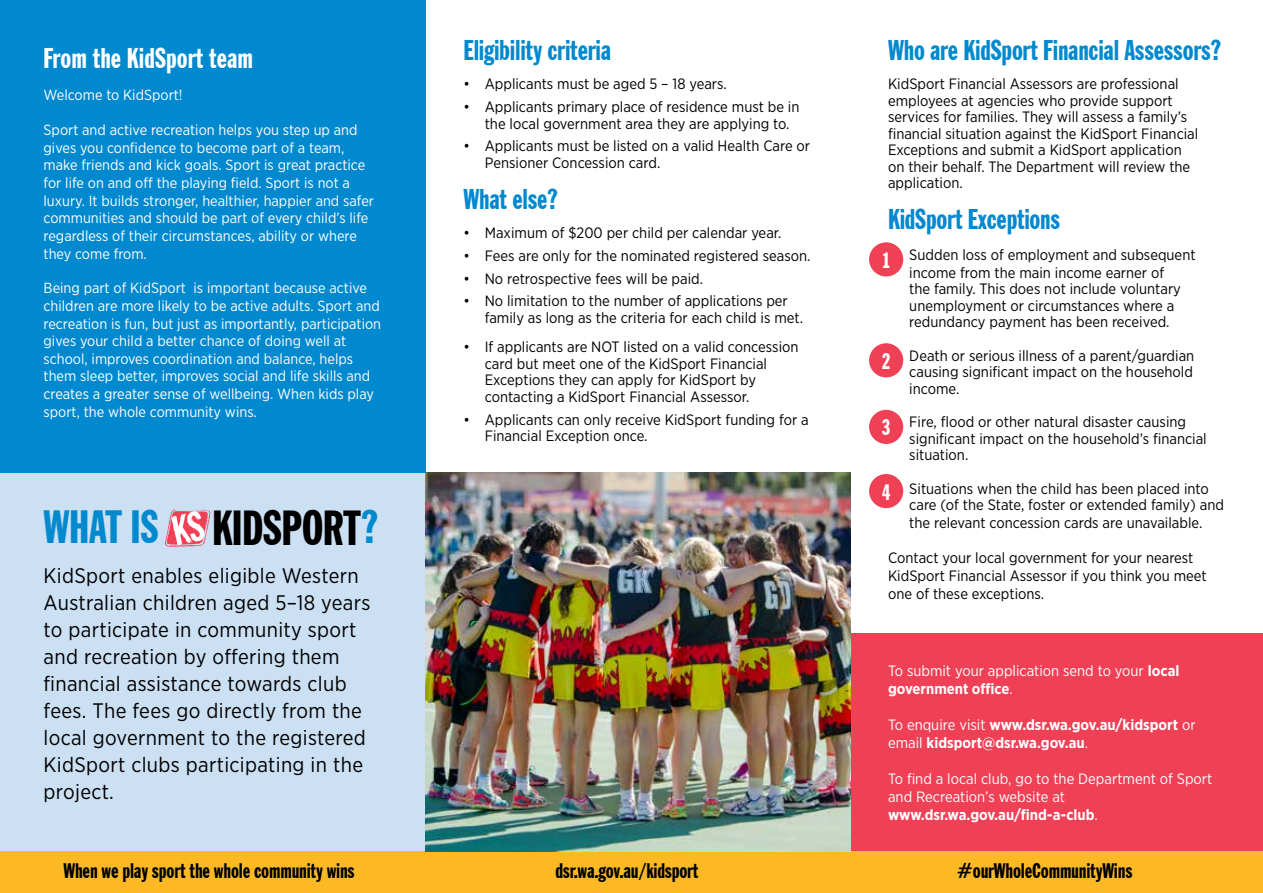
<style>
.page{position:relative;width:1263px;height:893px;background:#fff}
.page>*{position:absolute;margin:0;border:0;box-sizing:border-box;transform-origin:0 0}
.t1{font:extra-condensed 49.05px "Franklin Gothic BT";letter-spacing:-.02em;color:#000}
.t2{font:extra-condensed 46.5px "Franklin Gothic BT";letter-spacing:-.01em;color:#0089cf}
.t3{font:extra-condensed 28.5px "Franklin Gothic BT";letter-spacing:-.01em;color:#0089cf}
.t4{font:extra-condensed 28.5px "Franklin Gothic BT";color:#fff}
.t5{font:extra-condensed 22.2px "Franklin Gothic BT";color:#fff}
.t6{font:21px/27px "Gotham Narrow";letter-spacing:.015em;color:#000}
.t7{font:extra-condensed 21px "Franklin Gothic BT";letter-spacing:-.01em;color:#000}
.t8{font:15px/16.5px "Gotham Narrow";color:#000}
.t9{font:15px/18px "Gotham Narrow";color:#fff}
.t10{font:700 15px/18px "Gotham Narrow";color:#fff}
.t11{font:14.7px/17.7px "Gotham Narrow";color:#fff}
.s1{font-size:46.5px;color:#0089cf}
.s2{font-weight:700}
.s3{font-weight:400}
</style>
<div class="page">
<div style="left:0;top:851px;width:1263px;height:42px;background:#fdb924"></div>
<div style="left:0;top:461px;width:425px;height:390px;background:#cce0f4"></div>
<div style="left:850px;top:634px;width:413px;height:217px;background:#ef4056"></div>
<img style="left:425px;top:472px;width:425px;height:379px">
<div style="left:0;top:0;width:425px;height:472px;background:#0089cf"></div>
<svg style="left:165px;top:509px;width:46px;height:38px"></svg>
<div style="left:869px;top:242px;width:34px;height:34px;background:#ef4056;border-radius:50%"></div>
<div style="left:869px;top:343px;width:34px;height:34px;background:#ef4056;border-radius:50%"></div>
<div style="left:869px;top:410px;width:34px;height:34px;background:#ef4056;border-radius:50%"></div>
<div style="left:869px;top:474px;width:34px;height:34px;background:#ef4056;border-radius:50%"></div>
<h3 class="t4" style="left:44px;top:42px;width:211px">From the KidSport team</h3>
<p class="t11" style="left:44px;top:86px;width:141px">Welcome to KidSport!</p>
<p class="t11" style="left:44px;top:121px;width:332px">Sport and active recreation helps you step up and gives you confidence to become part of a team, make friends and kick goals. Sport is great practice for life on and off the playing field. Sport is not a luxury. It builds stronger, healthier, happier and safer communities and should be part of every child’s life regardless of their circumstances, ability or where they come from.</p>
<p class="t11" style="left:44px;top:279px;width:339px">Being part of KidSport is important because active children are more likely to be active adults. Sport and recreation is fun, but just as importantly, participation gives your child a better chance of doing well at school, improves coordination and balance, helps them sleep better, improves social and life skills and creates a greater sense of wellbeing. When kids play sport, the whole community wins.</p>
<h2 class="t2" style="left:44px;top:500px;width:117px">WHAT IS</h2>
<h1 class="t1" style="left:212px;top:499px;width:168px">KIDSPORT<span class="s1">?</span></h1>
<p class="t6" style="left:44px;top:562px;width:328px">KidSport enables eligible Western<br>Australian children aged 5–18 years to participate in community sport and recreation by offering them financial assistance towards club fees. The fees go directly from the local government to the registered<br>KidSport clubs participating in the project.</p>
<h3 class="t3" style="left:463px;top:33px;width:149px">Eligibility criteria</h3>
<p class="t8" style="left:463px;top:75px;width:265px">• Applicants must be aged 5 – 18 years.</p>
<p class="t8" style="left:485px;top:98px;width:316px;text-indent:-21px">• Applicants primary place of residence must be in the local government area they are applying to.</p>
<p class="t8" style="left:485px;top:138px;width:327px;text-indent:-21px">• Applicants must be listed on a valid Health Care or<br>Pensioner Concession card.</p>
<h3 class="t3" style="left:463px;top:182px;width:96px">What else?</h3>
<p class="t8" style="left:463px;top:224px;width:319px">• Maximum of $200 per child per calendar year.</p>
<p class="t8" style="left:463px;top:247px;width:348px">• Fees are only for the nominated registered season.</p>
<p class="t8" style="left:463px;top:270px;width:241px">• No retrospective fees will be paid.</p>
<p class="t8" style="left:485px;top:293px;width:320px;text-indent:-21px">• No limitation to the number of applications per family as long as the criteria for each child is met.</p>
<p class="t8" style="left:485px;top:338px;width:315px;text-indent:-21px">• If applicants are NOT listed on a valid concession card but meet one of the KidSport Financial Exceptions they can apply for KidSport by contacting a KidSport Financial Assessor.</p>
<p class="t8" style="left:485px;top:411px;width:325px;text-indent:-21px">• Applicants can only receive KidSport funding for a<br>Financial Exception once.</p>
<h3 class="t3" style="left:888px;top:33px;width:335px">Who are KidSport Financial Assessors?</h3>
<p class="t8" style="left:888px;top:75px;width:312px">KidSport Financial Assessors are professional employees at agencies who provide support services for families. They will assess a family’s financial situation against the KidSport Financial Exceptions and submit a KidSport application on their behalf. The Department will review the application.</p>
<h3 class="t3" style="left:888px;top:202px;width:174px">KidSport Exceptions</h3>
<p class="t8" style="left:909px;top:245px;width:288px;line-height:18px;text-indent:-21px">1. Sudden loss of employment and subsequent income from the main income earner of</p>
<p class="t8" style="left:909px;top:280px;width:273px">the family. This does not include voluntary unemployment or circumstances where a redundancy payment has been received.</p>
<p class="t8" style="left:909px;top:347px;width:286px;text-align:justify;text-indent:-21px">2. Death or serious illness of a parent/guardian causing significant impact on the household income.</p>
<p class="t8" style="left:909px;top:413px;width:299px;text-indent:-21px">3. Fire, flood or other natural disaster causing significant impact on the household’s financial situation.</p>
<p class="t8" style="left:909px;top:480px;width:316px;text-indent:-21px">4. Situations when the child has been placed into care (of the State, foster or extended family) and</p>
<p class="t8" style="left:909px;top:514px;width:294px">the relevant concession cards are unavailable.</p>
<p class="t8" style="left:888px;top:548px;width:320px;line-height:18px">Contact your local government for your nearest<br>KidSport Financial Assessor if you think you meet one of these exceptions.</p>
<h3 class="t5" style="left:882px;top:247px;width:10px">1</h3>
<h3 class="t5" style="left:882px;top:348px;width:10px">2</h3>
<h3 class="t5" style="left:882px;top:415px;width:10px">3</h3>
<h3 class="t5" style="left:882px;top:479px;width:10px">4</h3>
<p class="t9" style="left:888px;top:662px;width:293px">To submit your application send to your <span class="s2">local government office</span>.</p>
<p class="t10" style="left:888px;top:716px;width:309px"><span class="s3">To enquire visit</span> www.dsr.wa.gov.au/kidsport <span class="s3">or email</span> kidsport@dsr.wa.gov.au<span class="s3">.</span></p>
<p class="t9" style="left:888px;top:770px;width:326px">To find a local club, go to the Department of Sport and Recreation’s website at <span class="s2">www.dsr.wa.gov.au/find-a-club</span>.</p>
<h3 class="t7" style="left:63px;top:859px;width:293px">When we play sport the whole community wins</h3>
<h3 class="t7" style="left:555px;top:859px;width:145px">dsr.wa.gov.au/kidsport</h3>
<h3 class="t7" style="left:957px;top:859px;width:177px">#ourWholeCommunityWins</h3>
</div>
